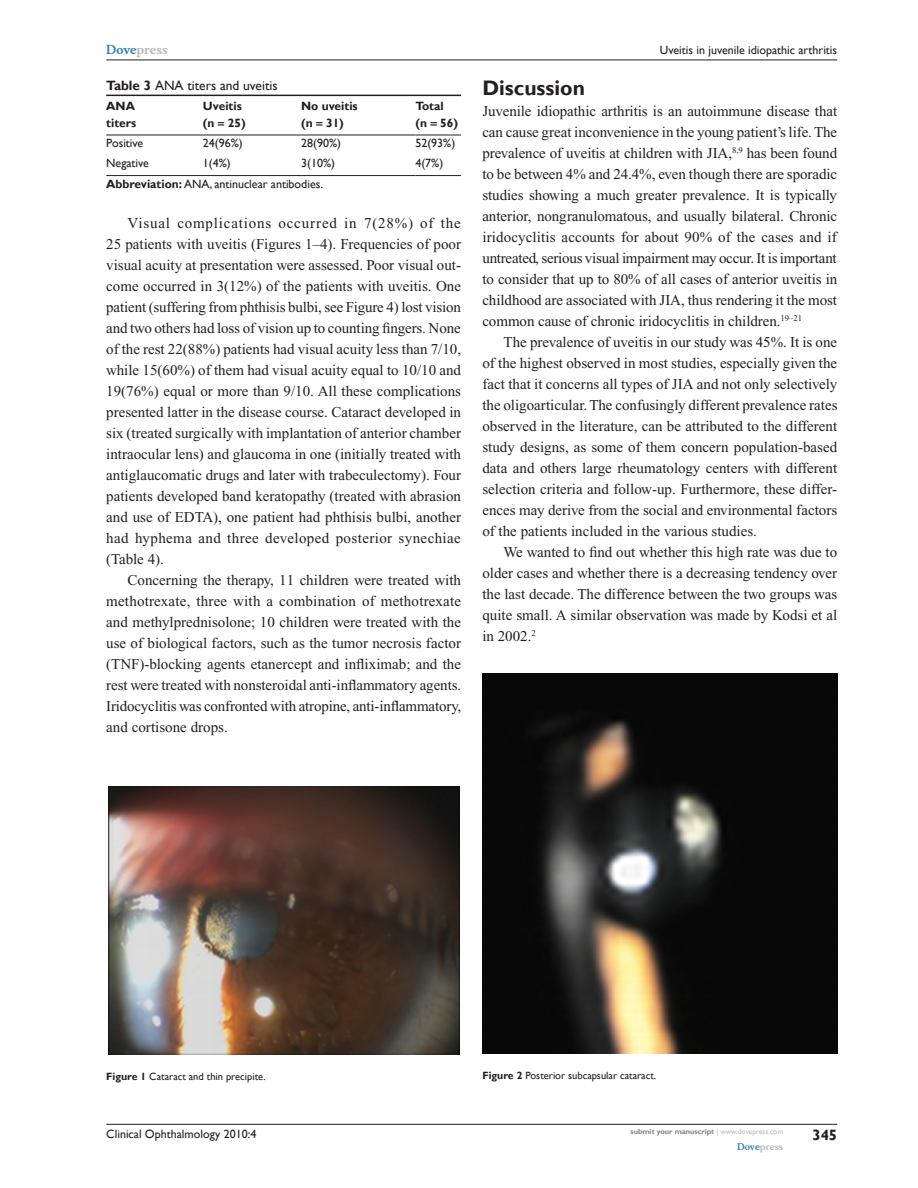
<style>
.page{position:relative;width:918px;height:1188px;background:#fff}
.page>*{position:absolute;margin:0;border:0;box-sizing:border-box;transform-origin:0 0}
.t1{font:700 21px "Gill Sans";color:#231f20}
.t2{font:15px/21px "Times New Roman";color:#231f20;text-align:justify}
.t3{font:700 15px "Gill Sans";color:#231f20}
.t4{font:13.5px "Gill Sans";color:#231f20}
.t5{font:12px "Gill Sans";color:#231f20}
.t6{font:700 12px/16.5px "Gill Sans";color:#231f20}
.t7{font:700 12px "Musee";color:#b8b9bc}
.t8{font:10.5px "Gill Sans";color:#231f20}
.t9{font:700 9px "Musee";color:#b8b9bc}
.t10{font:700 7.5px "Gill Sans";color:#808285}
.s1{color:#3485ae}
.s2{font-weight:700}
.s3{font-weight:400;color:#b8b9bc}
</style>
<div class="page">
<hr style="left:106px;top:1124px;width:731px;height:1px;background:#231f20">
<hr style="left:106px;top:60px;width:731px;height:1px;background:#231f20">
<hr style="left:106px;top:95px;width:355px;height:1px;background:#231f20">
<hr style="left:106px;top:135px;width:97px;height:1px;background:#231f20">
<hr style="left:203px;top:135px;width:98px;height:1px;background:#231f20">
<hr style="left:301px;top:135px;width:114px;height:1px;background:#231f20">
<hr style="left:415px;top:135px;width:46px;height:1px;background:#231f20">
<hr style="left:106px;top:175px;width:97px;height:1px;background:#231f20">
<hr style="left:203px;top:175px;width:98px;height:1px;background:#231f20">
<hr style="left:301px;top:175px;width:114px;height:1px;background:#231f20">
<hr style="left:415px;top:175px;width:46px;height:1px;background:#231f20">
<img style="left:108px;top:787px;width:351px;height:267px">
<img style="left:482px;top:673px;width:356px;height:381px">
<p class="t7" style="left:106px;top:43px;width:63px"><span class="s1">Dove</span>press</p>
<p class="t5" style="left:660px;top:43px;width:179px">Uveitis in juvenile idiopathic arthritis</p>
<p class="t4" style="left:106px;top:78px;width:173px"><span class="s2">Table 3</span> ANA titers and uveitis</p>
<p class="t6" style="left:106px;top:98px;width:32px">ANA titers</p>
<p class="t6" style="left:203px;top:98px;width:44px">Uveitis (n 25)</p>
<p class="t6" style="left:301px;top:98px;width:58px">No uveitis (n 31)</p>
<p class="t6" style="left:415px;top:98px;width:44px">Total (n 56)</p>
<p class="t5" style="left:106px;top:136px;width:39px">Positive</p>
<p class="t5" style="left:203px;top:136px;width:41px">24(96%)</p>
<p class="t5" style="left:301px;top:136px;width:41px">28(90%)</p>
<p class="t5" style="left:415px;top:136px;width:41px">52(93%)</p>
<p class="t5" style="left:106px;top:156px;width:44px">Negative</p>
<p class="t5" style="left:203px;top:156px;width:29px">1(4%)</p>
<p class="t5" style="left:301px;top:156px;width:35px">3(10%)</p>
<p class="t5" style="left:415px;top:156px;width:29px">4(7%)</p>
<p class="t5" style="left:106px;top:177px;width:218px"><span class="s2">Abbreviation:</span> ANA, antinuclear antibodies.</p>
<p class="t2" style="left:106px;top:212px;width:356px;text-indent:21px">Visual complications occurred in 7(28%) of the 25 patients with uveitis (Figures 1–4). Frequencies of poor visual acuity at presentation were assessed. Poor visual out&shy;come occurred in 3(12%) of the patients with uveitis. One patient (suffering from phthisis bulbi, see Figure 4) lost vision and two others had loss of vision up to counting fingers. None of the rest 22(88%) patients had visual acuity less than 7/10, while 15(60%) of them had visual acuity equal to 10/10 and 19(76%) equal or more than 9/10. All these complications presented latter in the disease course. Cataract developed in six (treated surgically with implantation of anterior chamber intraocular lens) and glaucoma in one (initially treated with antiglaucomatic drugs and later with trabeculectomy). Four patients developed band keratopathy (treated with abrasion and use of EDTA), one patient had phthisis bulbi, another had hyphema and three developed posterior synechiae (Table 4).</p>
<p class="t2" style="left:106px;top:569px;width:357px;text-indent:21px">Concerning the therapy, 11 children were treated with methotrexate, three with a combination of methotrexate and methylprednisolone; 10 children were treated with the use of biological factors, such as the tumor necrosis factor (TNF)-blocking agents etanercept and infliximab; and the rest were treated with nonsteroidal anti-inflammatory agents.<br>Iridocyclitis was confronted with atropine, anti-inflammatory, and cortisone drops.</p>
<h1 class="t1" style="left:482px;top:76px;width:104px">Discussion</h1>
<p class="t2" style="left:482px;top:101px;width:356px">Juvenile idiopathic arthritis is an autoimmune disease that can cause great inconvenience in the young patient’s life. The prevalence of uveitis at children with JIA,<sup>8,9</sup> has been found to be between 4% and 24.4%, even though there are sporadic studies showing a much greater prevalence. It is typically anterior, nongranulomatous, and usually bilateral. Chronic iridocyclitis accounts for about 90% of the cases and if untreated, serious visual impairment may occur. It is important to consider that up to 80% of all cases of anterior uveitis in childhood are associated with JIA, thus rendering it the most common cause of chronic iridocyclitis in children.<sup>19–21</sup></p>
<p class="t2" style="left:482px;top:332px;width:357px;text-indent:21px">The prevalence of uveitis in our study was 45%. It is one of the highest observed in most studies, especially given the fact that it concerns all types of JIA and not only selectively the oligoarticular. The confusingly different prevalence rates observed in the literature, can be attributed to the different study designs, as some of them concern population-based data and others large rheumatology centers with different selection criteria and follow-up. Furthermore, these differ&shy;ences may derive from the social and environmental factors of the patients included in the various studies.</p>
<p class="t2" style="left:482px;top:542px;width:356px;text-indent:21px">We wanted to find out whether this high rate was due to older cases and whether there is a decreasing tendency over the last decade. The difference between the two groups was quite small. A similar observation was made by Kodsi et al in 2002.<sup>2</sup></p>
<p class="t8" style="left:106px;top:1070px;width:161px"><span class="s2">Figure 1</span> Cataract and thin precipite.</p>
<p class="t8" style="left:482px;top:1069px;width:175px"><span class="s2">Figure 2</span> Posterior subcapsular cataract.</p>
<p class="t5" style="left:106px;top:1127px;width:152px">Clinical Ophthalmology 2010:4</p>
<p class="t3" style="left:812px;top:1126px;width:26px">345</p>
<p class="t10" style="left:631px;top:1127px;width:154px">submit your manuscript <span class="s3">| www.dovepress.com</span></p>
<p class="t9" style="left:737px;top:1141px;width:48px"><span class="s1">Dove</span>press</p>
</div>
